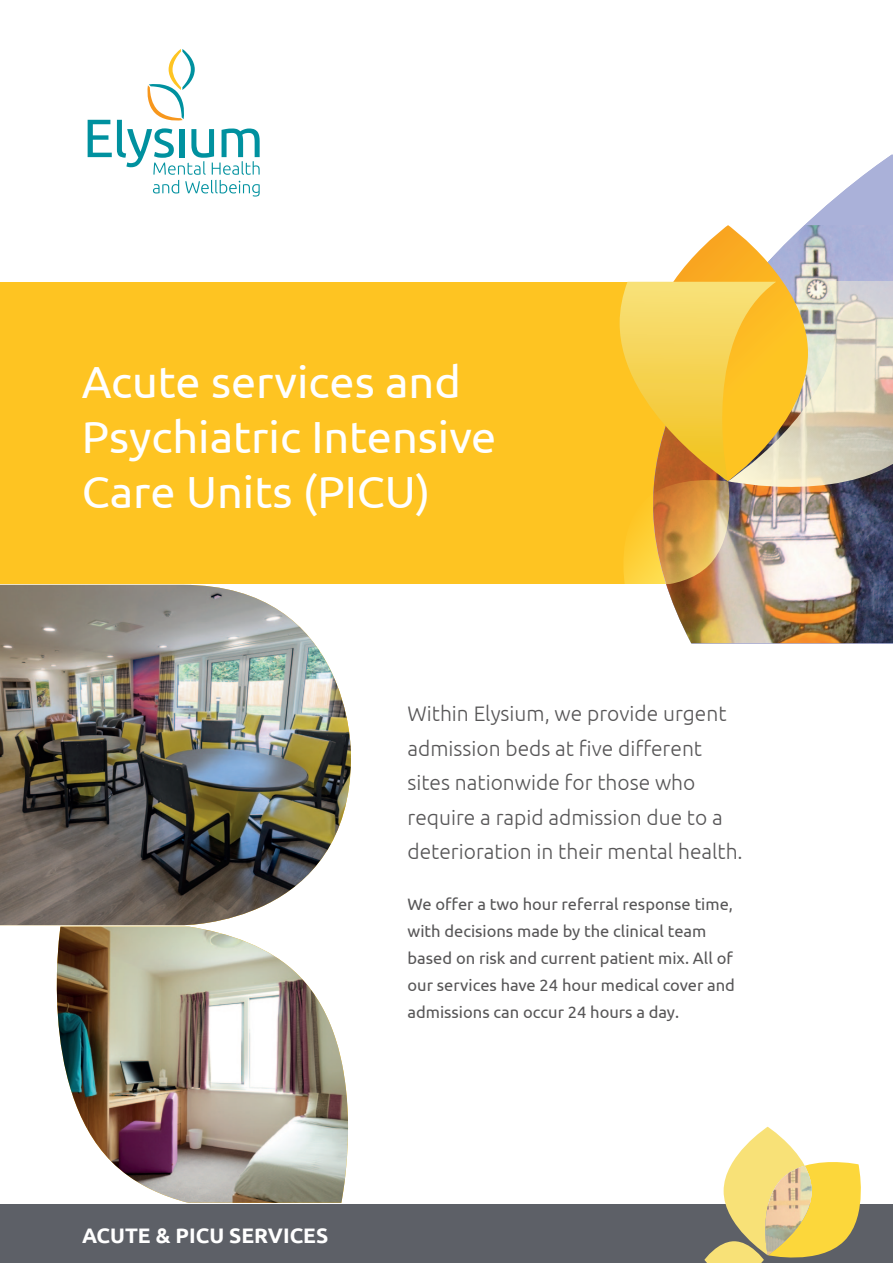
<style>
.page{position:relative;width:893px;height:1263px;background:#fff}
.page>*{position:absolute;margin:0;border:0;box-sizing:border-box;transform-origin:0 0}
.t1{font:45px/54.6px "Ubuntu";color:#fff}
.t2{font:300 21px/34.5px "Ubuntu";color:#575657}
.t3{font:700 21px "Ubuntu";color:#fff}
.t4{font:16.5px/27px "Ubuntu";color:#575657}
</style>
<div class="page">
<div style="left:0;top:282px;width:893px;height:301px;background:#fec422"></div>
<svg style="left:805px;top:154px;width:88px;height:71px;fill:#aab1d9"></svg>
<img style="left:653px;top:583px;width:240px;height:60px">
<img style="left:619px;top:225px;width:274px;height:358px">
<img style="left:56px;top:927px;width:293px;height:276px">
<img style="left:0;top:585px;width:351px;height:340px">
<div style="left:0;top:1205px;width:893px;height:58px;background:#5d6067"></div>
<svg style="left:704px;top:1127px;width:165px;height:136px"></svg>
<svg style="left:88px;top:49px;width:172px;height:148px"></svg>
<h1 class="t1" style="left:82px;top:354px;width:416px">Acute services and<br>Psychiatric Intensive<br>Care Units (PICU)</h1>
<p class="t2" style="left:408px;top:696px;width:337px">Within Elysium, we provide urgent admission beds at five different sites nationwide for those who require a rapid admission due to a deterioration in their mental health.</p>
<p class="t4" style="left:408px;top:890px;width:329px">We offer a two hour referral response time, with decisions made by the clinical team based on risk and current patient mix. All of our services have 24 hour medical cover and admissions can occur 24 hours a day.</p>
<p class="t3" style="left:82px;top:1222px;width:248px">ACUTE &amp; PICU SERVICES</p>
</div>
